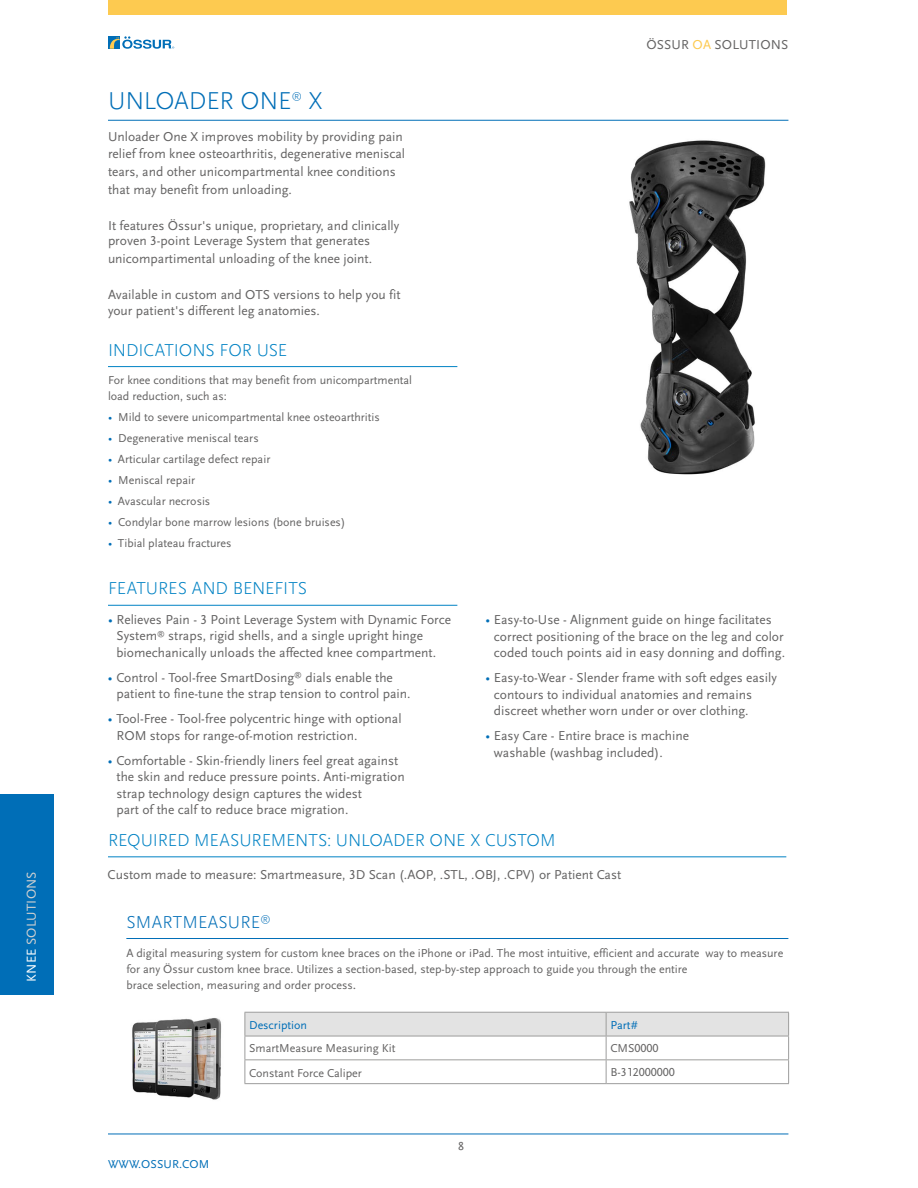
<style>
.page{position:relative;width:918px;height:1188px;background:#fff}
.page>*{position:absolute;margin:0;border:0;box-sizing:border-box;transform-origin:0 0}
.t1{font:300 25.5px "Scala Sans OT";letter-spacing:-.015em;color:#006eb7}
.t2{font:300 18px "Scala Sans Pro";letter-spacing:-.01em;color:#0082c4}
.t3{font:300 18px "Scala Sans OT";letter-spacing:.01em;color:#006eb7}
.t4{font:13.5px/16.5px "Scala Sans OT";color:#646363}
.t5{font:13.5px "Scala Sans OT";letter-spacing:.01em;color:#d0d0d0}
.t6{font:12px/16.2px "Scala Sans OT";color:#646363}
.t7{font:12px/15.9px "Scala Sans Pro";color:#646363}
.t8{font:12px "Scala Sans OT";color:#006eb7}
.t9{font:300 10.5px "Scala Sans OT";color:#006eb7}
.s1{color:#fff}
.s2{color:#006eb7}
.s3{color:#fdca50}
.s4{font-size:13.5px}
</style>
<div class="page">
<hr style="left:108px;top:1134px;width:680px;height:1px;background:#006eb7">
<svg style="left:108px;top:36px;width:12px;height:13px"></svg>
<svg style="left:110px;top:36px;width:64px;height:13px"></svg>
<div style="left:108px;top:0;width:678px;height:15px;background:#fdca50"></div>
<div style="left:0;top:795px;width:54px;height:200px;background:#006eb7"></div>
<img style="left:629px;top:140px;width:137px;height:335px">
<hr style="left:108px;top:120px;width:680px;height:1px;background:#006eb7">
<hr style="left:108px;top:366px;width:349px;height:1px;background:#0082c4">
<hr style="left:108px;top:605px;width:349px;height:1px;background:#0082c4">
<hr style="left:126px;top:938px;width:662px;height:1px;background:#006eb7">
<img style="left:132px;top:1018px;width:90px;height:82px">
<hr style="left:245px;top:1083px;width:361px;height:1px;background:#9d9d9c">
<hr style="left:606px;top:1083px;width:183px;height:1px;background:#9d9d9c">
<svg style="left:245px;top:1012px;width:544px;height:71px"></svg>
<hr style="left:108px;top:857px;width:678px;height:1px;background:#0082c4">
<p class="t5" style="left:24px;top:982px;width:112px;rotate:-90deg"><span class="s1">KNEE</span> SOLUTIONS</p>
<h1 class="t1" style="left:108px;top:87px;width:185px">UNLOADER ONE</h1>
<p class="t9" style="left:292px;top:90px;width:12px">®</p>
<h1 class="t1" style="left:308px;top:87px;width:16px">X</h1>
<p class="t4" style="left:108px;top:129px;width:299px">Unloader One X improves mobility by providing pain relief from knee osteoarthritis, degenerative meniscal</p>
<p class="t4" style="left:108px;top:163px;width:289px;line-height:18px">tears, and other unicompartmental knee conditions that may benefit from unloading.</p>
<p class="t4" style="left:108px;top:218px;width:293px;line-height:15px">It features Össur's unique, proprietary, and clinically proven 3-point Leverage System that generates</p>
<p class="t4" style="left:108px;top:251px;width:266px">unicompartimental unloading of the knee joint.</p>
<p class="t4" style="left:108px;top:287px;width:294px">Available in custom and OTS versions to help you fit your patient's different leg anatomies.</p>
<h2 class="t2" style="left:108px;top:340px;width:181px">INDICATIONS FOR USE</h2>
<p class="t7" style="left:108px;top:373px;width:306px">For knee conditions that may benefit from unicompartmental load reduction, such as:</p>
<p class="t7" style="left:108px;top:410px;width:273px"><span class="s2">•</span> Mild to severe unicompartmental knee osteoarthritis</p>
<p class="t7" style="left:108px;top:431px;width:152px"><span class="s2">•</span> Degenerative meniscal tears</p>
<p class="t7" style="left:108px;top:452px;width:164px"><span class="s2">•</span> Articular cartilage defect repair</p>
<p class="t7" style="left:108px;top:473px;width:89px"><span class="s2">•</span> Meniscal repair</p>
<p class="t7" style="left:108px;top:494px;width:104px"><span class="s2">•</span> Avascular necrosis</p>
<p class="t7" style="left:108px;top:515px;width:239px"><span class="s2">•</span> Condylar bone marrow lesions (bone bruises)</p>
<p class="t7" style="left:108px;top:536px;width:125px"><span class="s2">•</span> Tibial plateau fractures</p>
<h2 class="t2" style="left:108px;top:578px;width:201px">FEATURES AND BENEFITS</h2>
<p class="t4" style="left:116px;top:611px;width:336px;text-indent:-8px"><span class="s2">•</span> Relieves Pain - 3 Point Leverage System with Dynamic Force<br>System<sup>®</sup> straps, rigid shells, and a single upright hinge biomechanically unloads the affected knee compartment.</p>
<p class="t4" style="left:116px;top:669px;width:296px;text-indent:-9px"><span class="s2">•</span> Control - Tool-free SmartDosing<sup>®</sup> dials enable the patient to fine-tune the strap tension to control pain.</p>
<p class="t4" style="left:116px;top:711px;width:287px;text-indent:-9px"><span class="s2">•</span> Tool-Free - Tool-free polycentric hinge with optional<br>ROM stops for range-of-motion restriction.</p>
<p class="t4" style="left:116px;top:752px;width:290px;text-indent:-9px"><span class="s2">•</span> Comfortable - Skin-friendly liners feel great against the skin and reduce pressure points. Anti-migration strap technology design captures the widest<br>part of the calf to reduce brace migration.</p>
<p class="t4" style="left:646px;top:37px;width:143px">ÖSSUR <span class="s3">OA</span> SOLUTIONS</p>
<p class="t4" style="left:494px;top:612px;width:293px;text-indent:-9px"><span class="s2">•</span> Easy-to-Use - Alignment guide on hinge facilitates correct positioning of the brace on the leg and color coded touch points aid in easy donning and doffing.</p>
<p class="t4" style="left:494px;top:670px;width:284px;text-indent:-9px"><span class="s2">•</span> Easy-to-Wear - Slender frame with soft edges easily contours to individual anatomies and remains discreet whether worn under or over clothing.</p>
<p class="t4" style="left:494px;top:728px;width:197px;text-indent:-9px"><span class="s2">•</span> Easy Care - Entire brace is machine washable (washbag included).</p>
<h2 class="t2" style="left:108px;top:830px;width:449px">REQUIRED MEASUREMENTS: UNLOADER ONE X CUSTOM</h2>
<p class="t4" style="left:108px;top:866px;width:515px">Custom made to measure: Smartmeasure, 3D Scan (.AOP, .STL, .OBJ, .CPV) or Patient Cast</p>
<h2 class="t3" style="left:126px;top:912px;width:146px">SMARTMEASURE<sup>®</sup></h2>
<p class="t6" style="left:126px;top:945px;width:658px">A digital measuring system for custom knee braces on the iPhone or iPad. The most intuitive, efficient and accurate way to measure for any Össur custom knee brace. Utilizes a section-based, step-by-step approach to guide you through the entire<br>brace selection, measuring and order process<span class="s4">.</span></p>
<p class="t8" style="left:249px;top:1018px;width:59px">Description</p>
<p class="t8" style="left:610px;top:1018px;width:29px">Part#</p>
<p class="t6" style="left:249px;top:1041px;width:148px">SmartMeasure Measuring Kit</p>
<p class="t6" style="left:610px;top:1041px;width:50px">CMS0000</p>
<p class="t6" style="left:249px;top:1065px;width:114px">Constant Force Caliper</p>
<p class="t6" style="left:610px;top:1064px;width:66px">B-312000000</p>
<p class="t8" style="left:108px;top:1157px;width:103px">WWW.OSSUR.COM</p>
<p class="t6" style="left:458px;top:1138px;width:7px">8</p>
</div>
